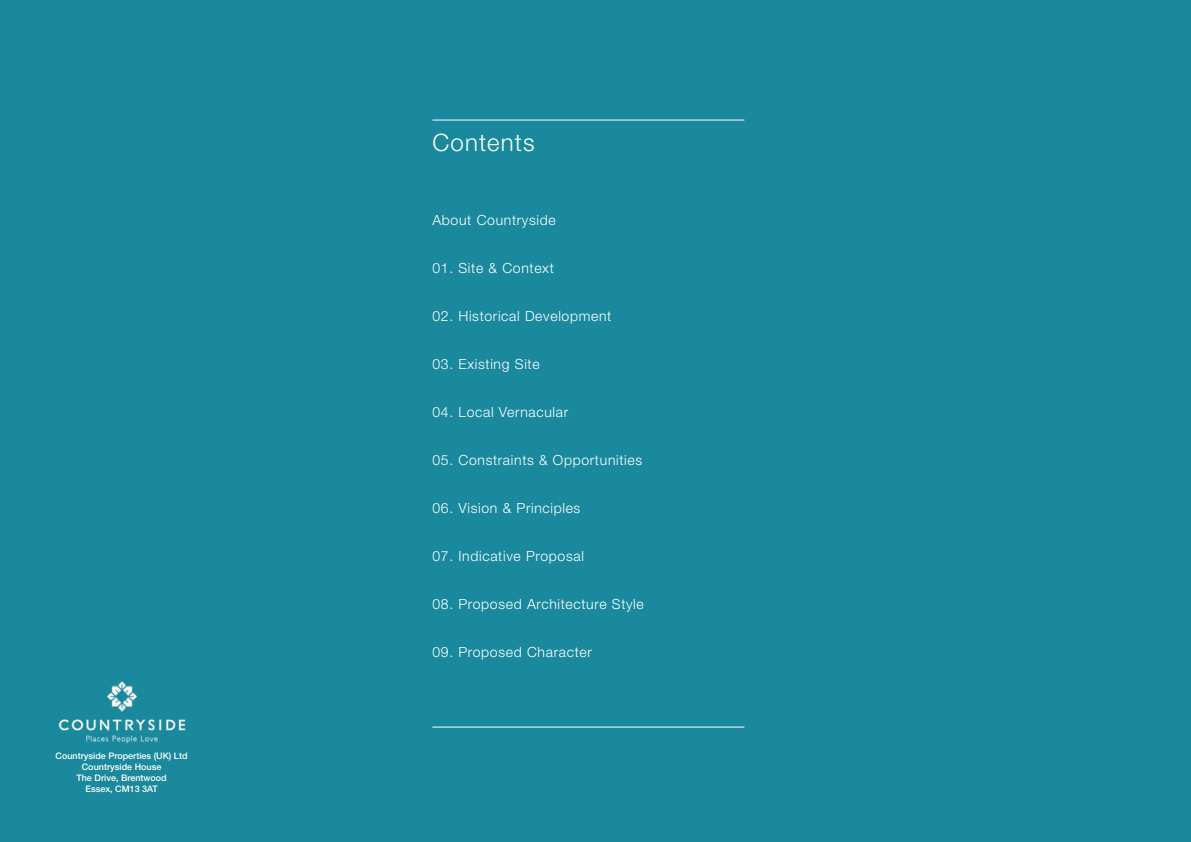
<style>
.page{position:relative;width:1191px;height:842px;background:#1a899d}
.page>*{position:absolute;margin:0;border:0;box-sizing:border-box;transform-origin:0 0}
.t1{font:300 24px "Helvetica Neue LT Std";letter-spacing:.05em;color:#fff}
.t2{font:300 14px "Helvetica Neue LT Std";letter-spacing:.05em;color:#fff}
.t3{font:500 9px/11px "Helvetica Neue LT Std";color:#fff;text-align:center}
</style>
<div class="page">
<hr style="left:432px;top:120px;width:312px;height:1px;background:#fff">
<hr style="left:432px;top:727px;width:312px;height:1px;background:#fff">
<img style="left:58px;top:681px;width:128px;height:63px">
<p class="t3" style="left:56px;top:751px;width:134px">Countryside Properties (UK) Ltd<br>Countryside House<br>The Drive, Brentwood<br>Essex, CM13 3AT</p>
<h1 class="t1" style="left:432px;top:128px;width:104px">Contents</h1>
<p class="t2" style="left:432px;top:211px;width:125px">About Countryside</p>
<p class="t2" style="left:432px;top:259px;width:123px">01. Site &amp; Context</p>
<p class="t2" style="left:432px;top:307px;width:180px">02. Historical Development</p>
<p class="t2" style="left:432px;top:355px;width:109px">03. Existing Site</p>
<p class="t2" style="left:432px;top:403px;width:137px">04. Local Vernacular</p>
<p class="t2" style="left:432px;top:451px;width:211px">05. Constraints &amp; Opportunities</p>
<p class="t2" style="left:432px;top:499px;width:149px">06. Vision &amp; Principles</p>
<p class="t2" style="left:432px;top:547px;width:153px">07. Indicative Proposal</p>
<p class="t2" style="left:432px;top:595px;width:213px">08. Proposed Architecture Style</p>
<p class="t2" style="left:432px;top:643px;width:161px">09. Proposed Character</p>
</div>
